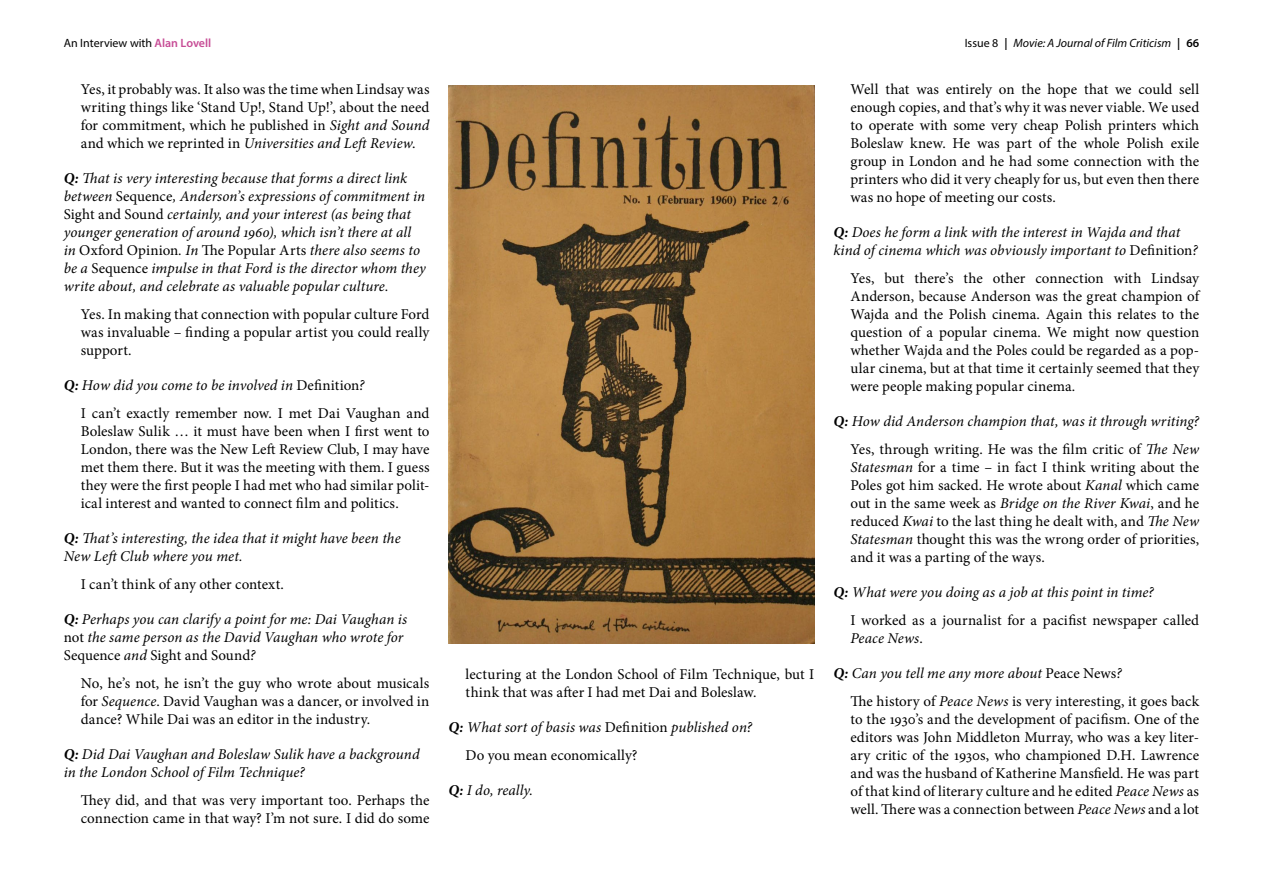
<style>
.page{position:relative;width:1263px;height:893px;background:#fff}
.page>*{position:absolute;margin:0;border:0;box-sizing:border-box;transform-origin:0 0}
.t1{font:15px/18px "Minion Pro";letter-spacing:.005em;color:#000;text-align:justify}
.t2{font:italic 15px/18px "Minion Pro";letter-spacing:.005em;color:#000}
.t3{font:italic 12px "Myriad Pro";color:#000}
.t4{font:12px "Myriad Pro";color:#000}
.s1{font-weight:600;color:#c74d96}
.s2{font-style:normal}
.s3{font-weight:600;font-style:normal}
.s4{font-style:italic}
.s5{font-weight:700}
.s6{font-weight:700;font-style:italic}
</style>
<div class="page">
<img style="left:449px;top:85px;width:365px;height:558px">
<p class="t4" style="left:64px;top:36px;width:149px">An Interview with <span class="s1">Alan Lovell</span></p>
<p class="t3" style="left:965px;top:36px;width:236px"><span class="s2">Issue 8</span> <span class="s3">|</span> Movie: A Journal of Film Criticism <span class="s3">| 66</span></p>
<p class="t1" style="left:81px;top:80px;width:350px">Yes, it probably was. It also was the time when Lindsay was writing things like ‘Stand Up!, Stand Up!’, about the need for commitment, which he published in <span class="s4">Sight and Sound </span>and which we reprinted in <span class="s4">Universities and Left Review</span>.</p>
<p class="t2" style="left:64px;top:169px;width:364px"><span class="s5">Q:</span> That is very interesting because that forms a direct link between <span class="s2">Sequence</span>, Anderson’s expressions of commitment in <span class="s2">Sight and Sound</span> certainly, and your interest (as being that younger generation of around 1960), which isn’t there at all in <span class="s2">Oxford Opinion</span>. In <span class="s2">The Popular Arts</span> there also seems to be a <span class="s2">Sequence</span> impulse in that Ford is the director whom they write about, and celebrate as valuable popular culture.</p>
<p class="t1" style="left:81px;top:305px;width:350px">Yes. In making that connection with popular culture Ford was invaluable – finding a popular artist you could really support.</p>
<p class="t1" style="left:81px;top:371px;width:350px;line-height:28px;text-indent:-17px"><span class="s6">Q:</span> <span class="s4">How did you come to be involved in</span> Definition<span class="s4">?<br></span>I can’t exactly remember now. I met Dai Vaughan and</p>
<p class="t1" style="left:81px;top:422px;width:350px">Boleslaw Sulik … it must have been when I first went to London, there was the New Left Review Club, I may have met them there. But it was the meeting with them. I guess they were the first people I had met who had similar polit&shy;ical interest and wanted to connect film and politics.</p>
<p class="t2" style="left:64px;top:529px;width:338px"><span class="s5">Q:</span> That’s interesting, the idea that it might have been the<br>New Left Club where you met.</p>
<p class="t1" style="left:81px;top:575px;width:205px">I can’t think of any other context.</p>
<p class="t2" style="left:64px;top:610px;width:345px"><span class="s5">Q:</span> Perhaps you can clarify a point for me: Dai Vaughan is <span class="s2">not</span> the same person as the David Vaughan who wrote for<br><span class="s2">Sequence</span> and <span class="s2">Sight and Sound</span>?</p>
<p class="t1" style="left:81px;top:674px;width:350px">No, he’s not, he isn’t the guy who wrote about musicals for <span class="s4">Sequence</span>. David Vaughan was a dancer, or involved in dance? While Dai was an editor in the industry.</p>
<p class="t2" style="left:64px;top:745px;width:357px"><span class="s5">Q:</span> Did Dai Vaughan and Boleslaw Sulik have a background in the London School of Film Technique?</p>
<p class="t1" style="left:81px;top:791px;width:350px">They did, and that was very important too. Perhaps the connection came in that way? I’m not sure. I did do some</p>
<p class="t1" style="left:850px;top:80px;width:350px">Well that was entirely on the hope that we could sell enough copies, and that’s why it was never viable. We used to operate with some very cheap Polish printers which Boleslaw knew. He was part of the whole Polish exile group in London and he had some connection with the printers who did it very cheaply for us, but even then there was no hope of meeting our costs.</p>
<p class="t2" style="left:833px;top:223px;width:366px"><span class="s5">Q:</span> Does he form a link with the interest in Wajda and that kind of cinema which was obviously important to <span class="s2">Definition</span>?</p>
<p class="t1" style="left:850px;top:269px;width:350px">Yes, but there’s the other connection with Lindsay Anderson, because Anderson was the great champion of Wajda and the Polish cinema. Again this relates to the question of a popular cinema. We might now question whether Wajda and the Poles could be regarded as a pop&shy;ular cinema, but at that time it certainly seemed that they were people making popular cinema.</p>
<p class="t2" style="left:833px;top:407px;width:367px;line-height:28px;text-align:right"><span class="s5">Q:</span> How did Anderson champion that, was it through writing?<br><span class="s2">Yes, through writing. He was the film critic of</span> The New</p>
<p class="t1" style="left:850px;top:458px;width:350px"><span class="s4">Statesman</span> for a time – in fact I think writing about the Poles got him sacked. He wrote about <span class="s4">Kanal</span> which came out in the same week as <span class="s4">Bridge on the River Kwai</span>, and he reduced <span class="s4">Kwai</span> to the last thing he dealt with, and <span class="s4">The New Statesman</span> thought this was the wrong order of priorities, and it was a parting of the ways.</p>
<p class="t1" style="left:850px;top:578px;width:350px;line-height:28px;text-indent:-17px"><span class="s6">Q:</span> <span class="s4">What were you doing as a job at this point in time?<br></span>I worked as a journalist for a pacifist newspaper called</p>
<p class="t2" style="left:850px;top:629px;width:74px">Peace News<span class="s2">.</span></p>
<p class="t1" style="left:850px;top:659px;width:350px;line-height:28px;text-indent:-17px"><span class="s6">Q:</span> <span class="s4">Can you tell me any more about</span> Peace News<span class="s4">?<br></span>The history of <span class="s4">Peace News</span> is very interesting, it goes back</p>
<p class="t1" style="left:850px;top:710px;width:350px">to the 1930’s and the development of pacifism. One of the editors was John Middleton Murray, who was a key liter&shy;ary critic of the 1930s, who championed D.H. Lawrence and was the husband of Katherine Mansfield. He was part of that kind of literary culture and he edited <span class="s4">Peace News</span> as well. There was a connection between <span class="s4">Peace News</span> and a lot</p>
<p class="t1" style="left:466px;top:665px;width:350px">lecturing at the London School of Film Technique, but I think that was after I had met Dai and Boleslaw.</p>
<p class="t1" style="left:466px;top:713px;width:288px;line-height:28px;text-indent:-17px"><span class="s6">Q:</span> <span class="s4">What sort of basis was</span> Definition <span class="s4">published on?<br></span>Do you mean economically?</p>
<p class="t2" style="left:449px;top:781px;width:86px"><span class="s5">Q:</span> I do, really.</p>
</div>
